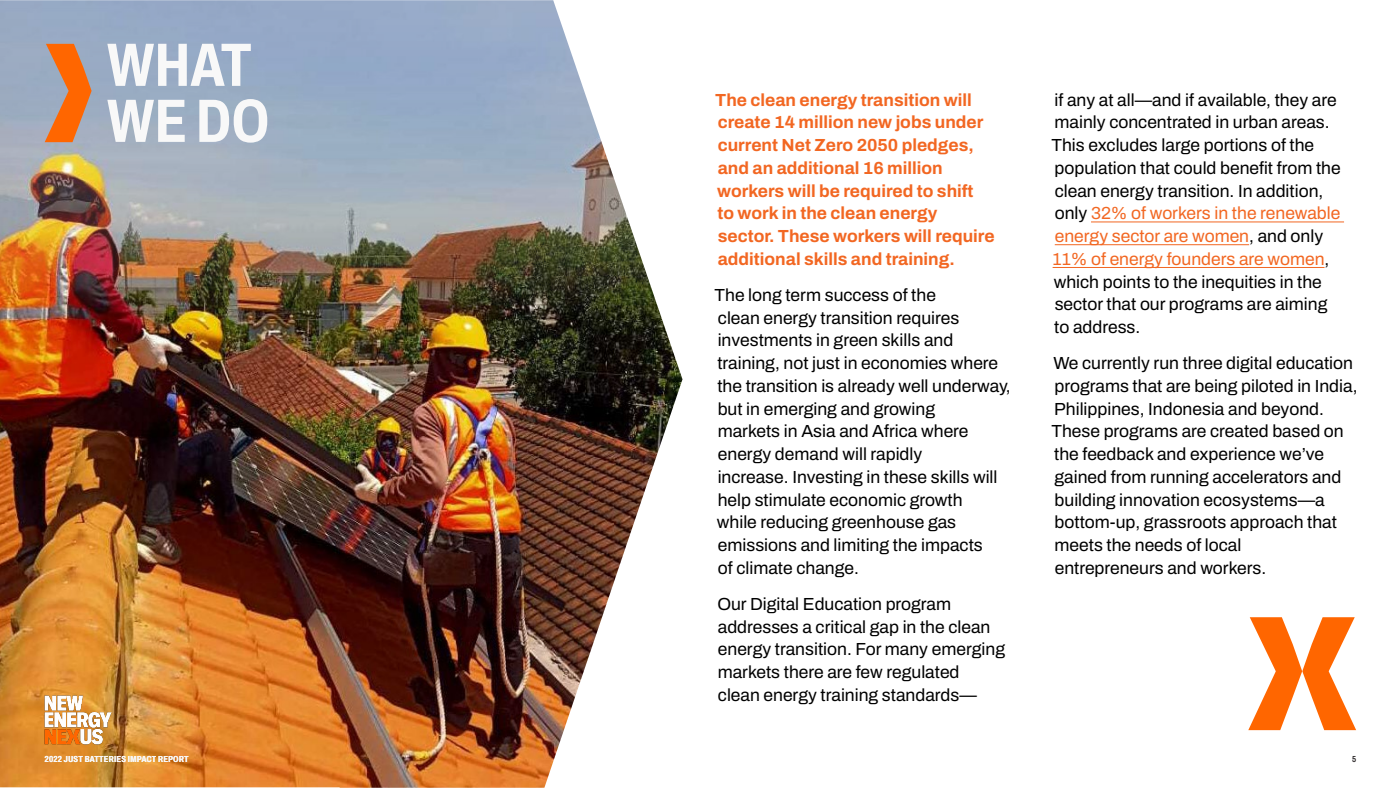
<style>
.page{position:relative;width:1400px;height:788px;background:#fff}
.page>*{position:absolute;margin:0;border:0;box-sizing:border-box;transform-origin:0 0}
.t1{font:700 61.25px/56px "Archivo Condensed";color:#f8f8f8}
.t2{font:17.5px/22.8px "Archivo";color:#000}
.t3{font:700 17.5px/22.8px "Archivo";color:#f26722}
.t4{font:700 8.75px "Archivo Condensed";letter-spacing:.03em;color:#f8f8f8}
.t5{font:600 8.75px "Archivo Condensed";color:#231f20}
.s1{color:#f26722}
</style>
<div class="page">
<img style="left:0;top:0;width:682px;height:787px">
<img style="left:45px;top:695px;width:67px;height:49px">
<svg style="left:45px;top:44px;width:47px;height:98px;background:#d28558"></svg>
<hr style="left:1091px;top:221px;width:253px;height:1px;background:#f26722">
<hr style="left:1055px;top:244px;width:194px;height:1px;background:#f26722">
<hr style="left:1053px;top:267px;width:272px;height:1px;background:#f26722">
<svg style="left:1248px;top:617px;width:108px;height:113px"></svg>
<h1 class="t1" style="left:107px;top:37px;width:164px">WHAT<br>WE DO</h1>
<p class="t3" style="left:715px;top:88px;width:281px">The clean energy transition will create 14 million new jobs under current Net Zero 2050 pledges, and an additional 16 million workers will be required to shift<br>to work in the clean energy sector. These workers will require additional skills and training.</p>
<p class="t2" style="left:715px;top:283px;width:298px">The long term success of the<br>clean energy transition requires investments in green skills and training, not just in economies where the transition is already well underway, but in emerging and growing<br>markets in Asia and Africa where energy demand will rapidly<br>increase. Investing in these skills will help stimulate economic growth<br>while reducing greenhouse gas emissions and limiting the impacts<br>of climate change.</p>
<p class="t2" style="left:717px;top:592px;width:289px">Our Digital Education program addresses a critical gap in the clean energy transition. For many emerging markets there are few regulated clean energy training standards—</p>
<p class="t2" style="left:1051px;top:88px;width:291px">if any at all—and if available, they are mainly concentrated in urban areas.<br>This excludes large portions of the population that could benefit from the clean energy transition. In addition, only <span class="s1">32% of workers in the renewable energy sector are women</span>, and only <span class="s1">11% of energy founders are women</span>, which points to the inequities in the sector that our programs are aiming to address.</p>
<p class="t2" style="left:1051px;top:351px;width:308px">We currently run three digital education programs that are being piloted in India, Philippines, Indonesia and beyond.<br>These programs are created based on the feedback and experience we’ve gained from running accelerators and building innovation ecosystems—a bottom-up, grassroots approach that meets the needs of local<br>entrepreneurs and workers.</p>
<p class="t4" style="left:45px;top:752px;width:145px">2022 JUST BATTERIES IMPACT REPORT</p>
<p class="t5" style="left:1352px;top:751px;width:6px">5</p>
</div>
